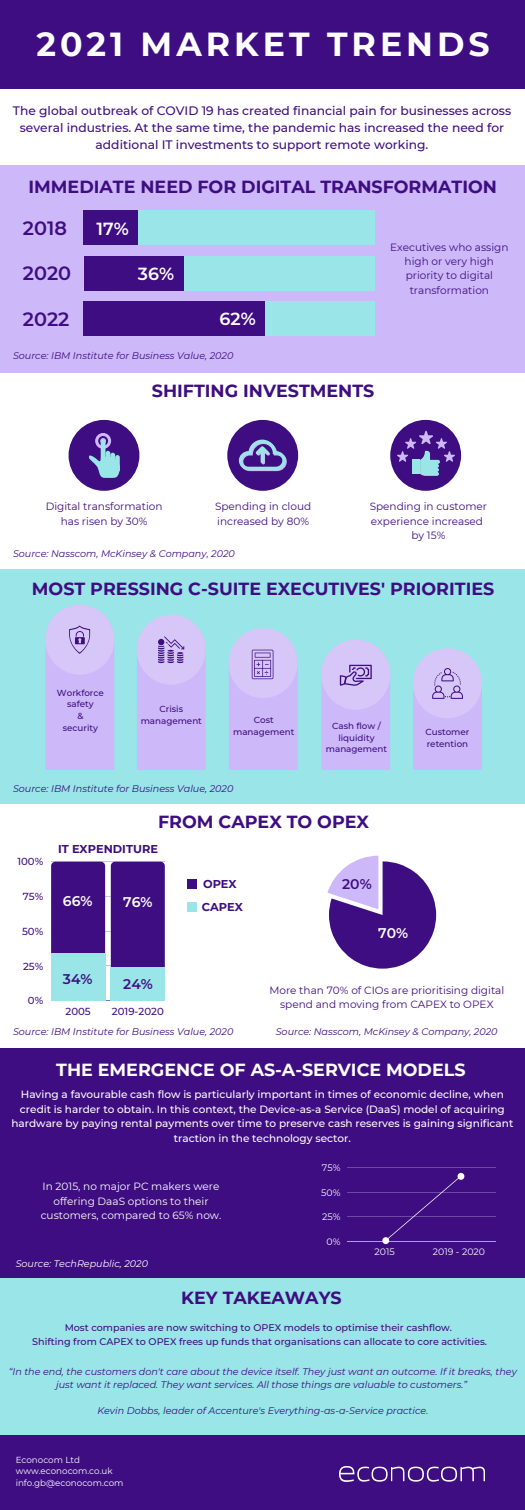
<style>
.page{position:relative;width:525px;height:1510px;background:#fff}
.page>*{position:absolute;margin:0;border:0;box-sizing:border-box;transform-origin:0 0}
.t1{font:700 33.25px "Montserrat";letter-spacing:.12em;color:#fff}
.t2{font:600 19.25px "Montserrat";color:#3e0d81}
.t3{font:700 17.5px "Montserrat";color:#3e0d81}
.t4{font:700 17.5px "Montserrat";color:#fff}
.t5{font:600 17.5px "Montserrat";color:#fff}
.t6{font:600 14px "Montserrat";color:#fff}
.t7{font:600 14px "Montserrat";color:#3e0d81}
.t8{font:500 12.25px/17.1px "Montserrat";color:#3e0d81;text-align:center}
.t9{font:700 11.38px "Montserrat";color:#3e0d81}
.t10{font:500 10.5px/14.4px "Montserrat";color:#fff;text-align:center}
.t11{font:10.5px/14.4px "Montserrat";color:#3e0d81;text-align:center}
.t12{font:10.5px/14.4px "Montserrat";color:#fff;text-align:center}
.t13{font:500 10.15px "Montserrat";color:#3e0d81}
.t14{font:italic 9.62px/13.1px "Montserrat";color:#3e0d81;text-align:center}
.t15{font:500 9.62px "Montserrat";color:#3e0d81}
.t16{font:italic 9.62px "Montserrat";color:#fff}
.t17{font:9.36px "Montserrat";color:#fff}
.t18{font:500 8.75px/11.8px "Montserrat";color:#3e0d81;text-align:center}
.t19{font:8.75px "Montserrat";color:#fff}
</style>
<div class="page">
<div style="left:0;top:165px;width:525px;height:207px;background:#cdb8fa"></div>
<div style="left:0;top:569px;width:525px;height:234px;background:#99e5e8"></div>
<div style="left:69px;top:420px;width:70px;height:71px;background:#3e0d81;border-radius:50%"></div>
<div style="left:0;top:1047px;width:525px;height:239px;background:#3e0d81"></div>
<div style="left:0;top:0;width:525px;height:89px;background:#3e0d81"></div>
<div style="left:84px;top:211px;width:291px;height:34px;background:#99e5e8"></div>
<hr style="left:51px;top:861px;width:114px;height:1px;background:#3e0d81">
<hr style="left:51px;top:896px;width:114px;height:1px;background:#3e0d81">
<hr style="left:51px;top:931px;width:114px;height:1px;background:#3e0d81">
<hr style="left:51px;top:965px;width:114px;height:1px;background:#3e0d81">
<hr style="left:51px;top:1000px;width:114px;height:1px;background:#3e0d81">
<div style="left:51px;top:861px;width:54px;height:92px;background:#3e0d81"></div>
<div style="left:111px;top:861px;width:54px;height:106px;background:#3e0d81"></div>
<div style="left:51px;top:953px;width:54px;height:47px;background:#99e5e8"></div>
<div style="left:111px;top:967px;width:54px;height:33px;background:#99e5e8"></div>
<div style="left:187px;top:879px;width:9px;height:10px;background:#3e0d81"></div>
<div style="left:187px;top:902px;width:9px;height:9px;background:#99e5e8"></div>
<svg style="left:327px;top:855px;width:109px;height:113px"></svg>
<svg style="left:95px;top:433px;width:16px;height:16px"></svg>
<div style="left:101px;top:439px;width:5px;height:22px;background:#99e5e8;border-radius:2px"></div>
<hr style="left:106px;top:451px;width:4px;height:17px;background:#99e5e8;border-radius:2px">
<div style="left:110px;top:453px;width:5px;height:17px;background:#99e5e8;border-radius:2px"></div>
<svg style="left:89px;top:455px;width:31px;height:23px"></svg>
<div style="left:0;top:1427px;width:525px;height:82px;background:#3e0d81"></div>
<hr style="left:348px;top:1167px;width:148px;height:1px;background:#fff">
<hr style="left:348px;top:1192px;width:148px;height:1px;background:#fff">
<hr style="left:348px;top:1216px;width:148px;height:1px;background:#fff">
<hr style="left:348px;top:1241px;width:148px;height:1px;background:#fff">
<div style="left:84px;top:210px;width:54px;height:35px;background:#3e0d81"></div>
<div style="left:84px;top:256px;width:291px;height:34px;background:#99e5e8"></div>
<div style="left:84px;top:256px;width:99px;height:34px;background:#3e0d81"></div>
<div style="left:84px;top:301px;width:291px;height:35px;background:#99e5e8"></div>
<div style="left:84px;top:301px;width:181px;height:35px;background:#3e0d81"></div>
<div style="left:227px;top:420px;width:71px;height:71px;background:#3e0d81;border-radius:50%"></div>
<svg style="left:239px;top:439px;width:48px;height:32px"></svg>
<div style="left:390px;top:420px;width:71px;height:71px;background:#3e0d81;border-radius:50%"></div>
<svg style="left:397px;top:430px;width:58px;height:46px"></svg>
<svg style="left:382px;top:1172px;width:82px;height:72px"></svg>
<svg style="left:45px;top:604px;width:69px;height:166px;background:#cbbdf6"></svg>
<svg style="left:137px;top:614px;width:69px;height:156px;background:#cabbf5"></svg>
<svg style="left:229px;top:628px;width:69px;height:142px;background:#cabcf5"></svg>
<svg style="left:321px;top:639px;width:69px;height:131px;background:#c9bcf5"></svg>
<svg style="left:413px;top:648px;width:69px;height:122px;background:#cabef5"></svg>
<div style="left:0;top:1278px;width:525px;height:156px;background:#99e5e8"></div>
<img style="left:339px;top:1466px;width:146px;height:15px">
<p class="t1" style="left:36px;top:24px;width:455px">2021 MARKET TRENDS</p>
<p class="t8" style="left:13px;top:102px;width:500px">The global outbreak of COVID 19 has created financial pain for businesses across several industries. At the same time, the pandemic has increased the need for additional IT investments to support remote working.</p>
<p class="t3" style="left:28px;top:176px;width:470px">IMMEDIATE NEED FOR DIGITAL TRANSFORMATION</p>
<p class="t2" style="left:23px;top:216px;width:46px">2018</p>
<p class="t2" style="left:23px;top:261px;width:50px">2020</p>
<p class="t2" style="left:23px;top:307px;width:48px">2022</p>
<p class="t5" style="left:96px;top:218px;width:34px">17%</p>
<p class="t5" style="left:138px;top:263px;width:38px">36%</p>
<p class="t5" style="left:220px;top:308px;width:38px">62%</p>
<p class="t14" style="left:13px;top:349px;width:222px">Source: IBM Institute for Business Value, 2020</p>
<p class="t3" style="left:152px;top:380px;width:224px">SHIFTING INVESTMENTS</p>
<p class="t11" style="left:390px;top:240px;width:120px">Executives who assign high or very high priority to digital transformation</p>
<p class="t11" style="left:46px;top:499px;width:118px">Digital transformation</p>
<p class="t11" style="left:61px;top:514px;width:88px">has risen by 30%</p>
<p class="t11" style="left:215px;top:499px;width:98px">Spending in cloud</p>
<p class="t11" style="left:217px;top:514px;width:93px">increased by 80%</p>
<p class="t14" style="left:13px;top:547px;width:223px">Source: Nasscom, McKinsey &amp; Company, 2020</p>
<p class="t11" style="left:370px;top:499px;width:119px">Spending in customer</p>
<p class="t11" style="left:371px;top:514px;width:114px">experience increased</p>
<p class="t11" style="left:411px;top:528px;width:35px">by 15%</p>
<p class="t3" style="left:32px;top:578px;width:464px">MOST PRESSING C-SUITE EXECUTIVES' PRIORITIES</p>
<p class="t18" style="left:57px;top:686px;width:48px">Workforce</p>
<p class="t18" style="left:67px;top:698px;width:28px">safety</p>
<p class="t18" style="left:77px;top:710px;width:8px">&amp;</p>
<p class="t18" style="left:63px;top:722px;width:37px">security</p>
<p class="t18" style="left:160px;top:702px;width:25px">Crisis</p>
<p class="t18" style="left:141px;top:714px;width:63px">management</p>
<p class="t18" style="left:233px;top:714px;width:63px">Cost management</p>
<p class="t18" style="left:332px;top:719px;width:50px">Cash flow /</p>
<p class="t18" style="left:326px;top:731px;width:63px">liquidity management</p>
<p class="t18" style="left:425px;top:726px;width:45px;text-align:left">Customer retention</p>
<p class="t14" style="left:13px;top:782px;width:222px">Source: IBM Institute for Business Value, 2020</p>
<p class="t3" style="left:158px;top:811px;width:212px">FROM CAPEX TO OPEX</p>
<p class="t13" style="left:17px;top:855px;width:27px">100%</p>
<p class="t13" style="left:23px;top:890px;width:22px">75%</p>
<p class="t13" style="left:22px;top:925px;width:23px">50%</p>
<p class="t13" style="left:23px;top:959px;width:22px">25%</p>
<p class="t13" style="left:28px;top:994px;width:17px">0%</p>
<p class="t9" style="left:58px;top:842px;width:101px">IT EXPENDITURE</p>
<p class="t6" style="left:63px;top:892px;width:31px">66%</p>
<p class="t6" style="left:123px;top:893px;width:31px">76%</p>
<p class="t7" style="left:63px;top:970px;width:31px">34%</p>
<p class="t7" style="left:123px;top:975px;width:31px">24%</p>
<p class="t13" style="left:66px;top:1005px;width:27px">2005</p>
<p class="t13" style="left:112px;top:1005px;width:53px">2019-2020</p>
<p class="t9" style="left:203px;top:876px;width:35px">OPEX</p>
<p class="t9" style="left:202px;top:900px;width:43px">CAPEX</p>
<p class="t7" style="left:342px;top:875px;width:31px">20%</p>
<p class="t6" style="left:378px;top:924px;width:31px">70%</p>
<p class="t11" style="left:269px;top:983px;width:236px">More than 70% of CIOs are prioritising digital spend and moving from CAPEX to OPEX</p>
<p class="t14" style="left:13px;top:1025px;width:222px">Source: IBM Institute for Business Value, 2020</p>
<p class="t14" style="left:276px;top:1025px;width:223px">Source: Nasscom, McKinsey &amp; Company, 2020</p>
<p class="t4" style="left:56px;top:1059px;width:411px">THE EMERGENCE OF AS-A-SERVICE MODELS</p>
<p class="t10" style="left:11px;top:1087px;width:504px">Having a favourable cash flow is particularly important in times of economic decline, when credit is harder to obtain. In this context, the Device-as-a Service (DaaS) model of acquiring hardware by paying rental payments over time to preserve cash reserves is gaining significant</p>
<p class="t10" style="left:174px;top:1130px;width:179px">traction in the technology sector.</p>
<p class="t12" style="left:41px;top:1179px;width:182px">In 2015, no major PC makers were offering DaaS options to their customers, compared to 65% now.</p>
<p class="t16" style="left:16px;top:1257px;width:134px">Source: TechRepublic, 2020</p>
<p class="t17" style="left:322px;top:1162px;width:20px">75%</p>
<p class="t17" style="left:321px;top:1186px;width:21px">50%</p>
<p class="t17" style="left:322px;top:1211px;width:20px">25%</p>
<p class="t17" style="left:327px;top:1235px;width:15px">0%</p>
<p class="t3" style="left:181px;top:1287px;width:162px">KEY TAKEAWAYS</p>
<p class="t17" style="left:375px;top:1245px;width:22px">2015</p>
<p class="t17" style="left:433px;top:1245px;width:54px">2019 - 2020</p>
<p class="t15" style="left:65px;top:1322px;width:389px">Most companies are now switching to OPEX models to optimise their cashflow.</p>
<p class="t15" style="left:32px;top:1335px;width:456px">Shifting from CAPEX to OPEX frees up funds that organisations can allocate to core activities.</p>
<p class="t14" style="left:9px;top:1364px;width:510px">“In the end, the customers don't care about the device itself. They just want an outcome. If it breaks, they just want it replaced. They want services. All those things are valuable to customers.”</p>
<p class="t14" style="left:97px;top:1404px;width:333px">Kevin Dobbs, leader of Accenture's Everything-as-a-Service practice.</p>
<p class="t19" style="left:16px;top:1453px;width:66px">Econocom Ltd</p>
<p class="t19" style="left:16px;top:1465px;width:98px">www.econocom.co.uk</p>
<p class="t19" style="left:16px;top:1477px;width:109px">info.gb@econocom.com</p>
</div>
